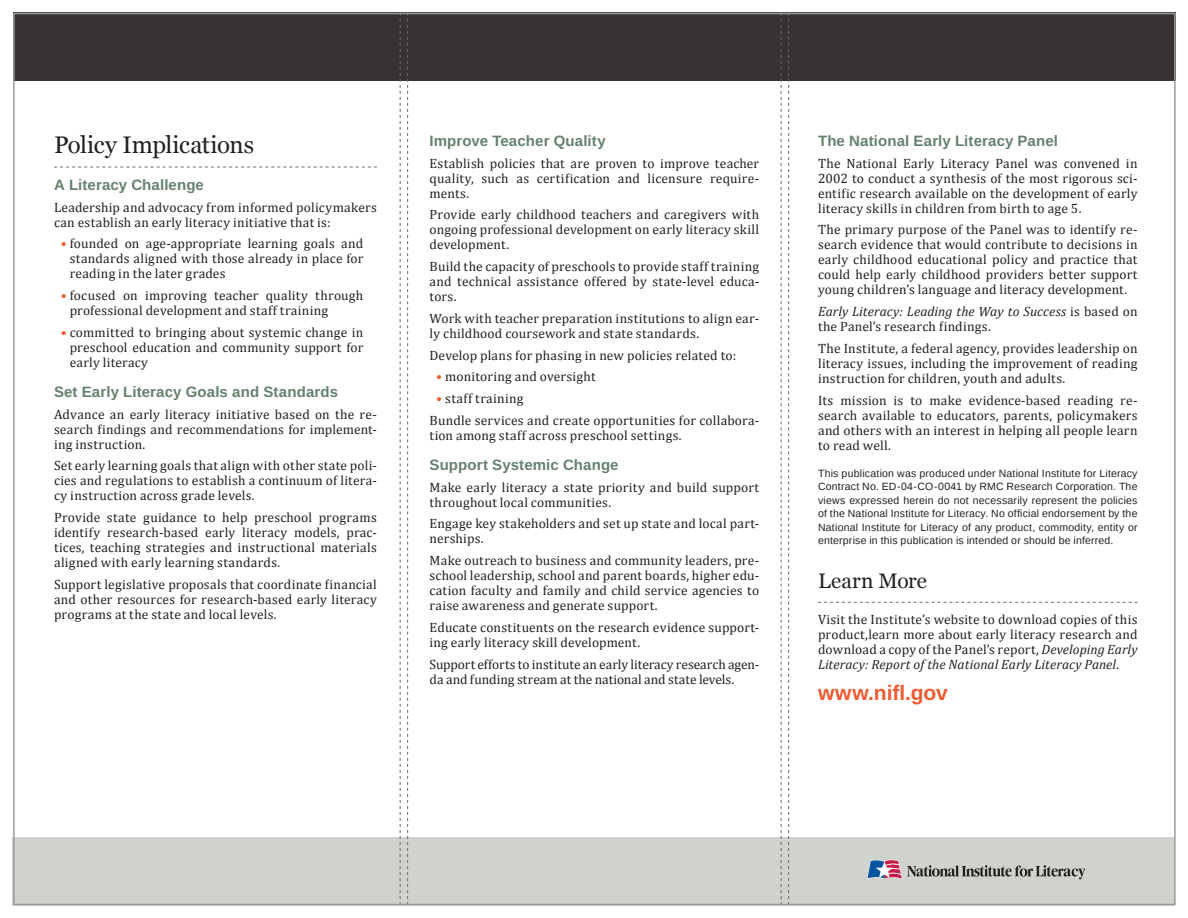
<style>
.page{position:relative;width:1188px;height:918px;background:#fff}
.page>*{position:absolute;margin:0;border:0;box-sizing:border-box;transform-origin:0 0}
._2_Head_1{font:24px "Georgia";letter-spacing:-.02em;color:#231f20}
._3_Head_2{font:700 21px "Liberation Sans";color:#f1592f}
._2_Head_1-2{font:21px "Georgia";letter-spacing:.005em;color:#231f20}
._4_Head_3{font:700 15px "Liberation Sans";letter-spacing:.01em;color:#64816c}
._1_Body{font:13.5px/15px "Cambria";letter-spacing:.015em;color:#231f20;text-align:justify}
._1b_Bullets{font:13.5px/15px "Cambria";letter-spacing:.015em;color:#231f20;text-align:justify}
._1_Body-2{font:italic 13.5px/15px "Cambria";letter-spacing:.005em;color:#231f20}
._1_Body-3{font:10.5px/13.5px "Liberation Sans";letter-spacing:.02em;color:#231f20;text-align:justify}
.s1{color:#f1592f}
.s2{font-style:normal}
.s3{font-style:italic}
</style>
<div class="page">
<div style="left:13px;top:13px;width:1163px;height:68px;background:#383332"></div>
<div style="left:13px;top:837px;width:1162px;height:68px;background:#cfd2cd"></div>
<svg style="left:400px;top:19px;width:1px;height:880px"></svg>
<svg style="left:407px;top:18px;width:1px;height:881px"></svg>
<svg style="left:781px;top:19px;width:1px;height:880px"></svg>
<svg style="left:788px;top:18px;width:1px;height:881px"></svg>
<svg style="left:54px;top:167px;width:323px;height:1px"></svg>
<svg style="left:818px;top:602px;width:320px;height:1px"></svg>
<svg style="left:867px;top:860px;width:219px;height:20px"></svg>
<p class="_2_Head_1" style="left:54px;top:130px;width:202px">Policy Implications</p>
<h2 class="_4_Head_3" style="left:54px;top:174px;width:151px">A Literacy Challenge</h2>
<p class="_1_Body" style="left:54px;top:199px;width:324px">Leadership and advocacy from informed policymakers can establish an early literacy initiative that is:</p>
<p class="_1b_Bullets" style="left:70px;top:236px;width:295px;text-indent:-9px"><span class="s1">•</span> founded on age-appropriate learning goals and standards aligned with those already in place for reading in the later grades</p>
<p class="_1b_Bullets" style="left:70px;top:288px;width:295px;text-indent:-9px"><span class="s1">•</span> focused on improving teacher quality through professional development and staff training</p>
<p class="_1b_Bullets" style="left:70px;top:325px;width:295px;text-indent:-9px"><span class="s1">•</span> committed to bringing about systemic change in preschool education and community support for early literacy</p>
<h2 class="_4_Head_3" style="left:54px;top:381px;width:286px">Set Early Literacy Goals and Standards</h2>
<p class="_1_Body" style="left:54px;top:406px;width:324px">Advance an early literacy initiative based on the re&shy;search findings and recommendations for implement&shy;ing instruction.</p>
<p class="_1_Body" style="left:54px;top:458px;width:324px">Set early learning goals that align with other state poli&shy;cies and regulations to establish a continuum of litera&shy;cy instruction across grade levels.</p>
<p class="_1_Body" style="left:54px;top:510px;width:324px">Provide state guidance to help preschool programs identify research-based early literacy models, prac&shy;tices, teaching strategies and instructional materials aligned with early learning standards.</p>
<p class="_1_Body" style="left:54px;top:577px;width:324px">Support legislative proposals that coordinate financial and other resources for research-based early literacy programs at the state and local levels.</p>
<h2 class="_4_Head_3" style="left:430px;top:130px;width:178px">Improve Teacher Quality</h2>
<p class="_1_Body" style="left:430px;top:156px;width:331px">Establish policies that are proven to improve teacher quality, such as certification and licensure require&shy;ments.</p>
<p class="_1_Body" style="left:430px;top:207px;width:331px">Provide early childhood teachers and caregivers with ongoing professional development on early literacy skill development.</p>
<p class="_1_Body" style="left:430px;top:259px;width:331px">Build the capacity of preschools to provide staff training and technical assistance offered by state-level educa&shy;tors.</p>
<p class="_1_Body" style="left:430px;top:311px;width:331px">Work with teacher preparation institutions to align ear&shy;ly childhood coursework and state standards.</p>
<p class="_1_Body" style="left:430px;top:348px;width:308px">Develop plans for phasing in new policies related to:</p>
<p class="_1b_Bullets" style="left:436px;top:369px;width:161px"><span class="s1">•</span> monitoring and oversight</p>
<p class="_1b_Bullets" style="left:436px;top:391px;width:89px"><span class="s1">•</span> staff training</p>
<p class="_1_Body" style="left:430px;top:413px;width:331px">Bundle services and create opportunities for collabora&shy;tion among staff across preschool settings.</p>
<h2 class="_4_Head_3" style="left:430px;top:454px;width:191px">Support Systemic Change</h2>
<p class="_1_Body" style="left:430px;top:480px;width:331px">Make early literacy a state priority and build support throughout local communities.</p>
<p class="_1_Body" style="left:430px;top:516px;width:331px">Engage key stakeholders and set up state and local part&shy;nerships.</p>
<p class="_1_Body" style="left:430px;top:553px;width:331px">Make outreach to business and community leaders, pre&shy;school leadership, school and parent boards, higher edu&shy;cation faculty and family and child service agencies to raise awareness and generate support.</p>
<p class="_1_Body" style="left:430px;top:620px;width:331px">Educate constituents on the research evidence support&shy;ing early literacy skill development.</p>
<p class="_1_Body" style="left:430px;top:657px;width:331px">Support efforts to institute an early literacy research agen&shy;da and funding stream at the national and state levels.</p>
<h2 class="_4_Head_3" style="left:818px;top:130px;width:241px">The National Early Literacy Panel</h2>
<p class="_1_Body" style="left:818px;top:156px;width:321px">The National Early Literacy Panel was convened in 2002 to conduct a synthesis of the most rigorous sci&shy;entific research available on the development of early literacy skills in children from birth to age 5.</p>
<p class="_1_Body" style="left:818px;top:222px;width:321px">The primary purpose of the Panel was to identify re&shy;search evidence that would contribute to decisions in early childhood educational policy and practice that could help early childhood providers better support young children’s language and literacy development.</p>
<p class="_1_Body-2" style="left:818px;top:304px;width:321px">Early Literacy: Leading the Way to Success <span class="s2">is based on the Panel’s research findings.</span></p>
<p class="_1_Body" style="left:818px;top:341px;width:321px">The Institute, a federal agency, provides leadership on literacy issues, including the improvement of reading instruction for children, youth and adults.</p>
<p class="_1_Body" style="left:818px;top:393px;width:321px">Its mission is to make evidence-based reading re&shy;search available to educators, parents, policymakers and others with an interest in helping all people learn to read well.</p>
<p class="_1_Body-3" style="left:818px;top:467px;width:321px">This publication was produced under National Institute for Literacy Contract No. ED-04-CO-0041 by RMC Research Corporation. The views expressed herein do not necessarily represent the policies of the National Institute for Literacy. No official endorsement by the National Institute for Literacy of any product, commodity, entity or enterprise in this publication is intended or should be inferred.</p>
<p class="_2_Head_1-2" style="left:818px;top:568px;width:110px">Learn More</p>
<p class="_1_Body" style="left:818px;top:612px;width:321px">Visit the Institute’s website to download copies of this product,learn more about early literacy research and download a copy of the Panel’s report, <span class="s3">Developing Early Literacy: Report of the National Early Literacy Panel</span>.</p>
<h1 class="_3_Head_2" style="left:818px;top:678px;width:131px">www.nifl.gov</h1>
</div>
